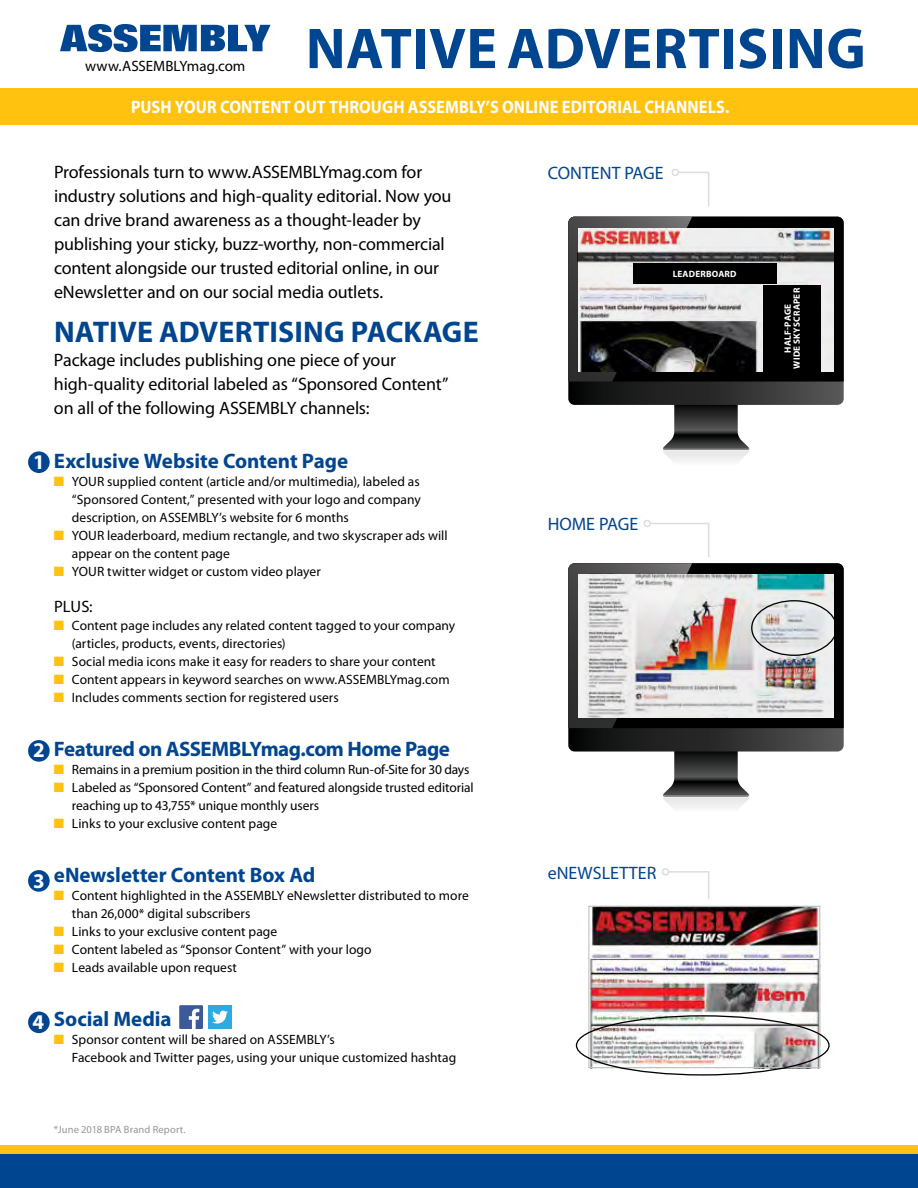
<style>
.page{position:relative;width:918px;height:1188px;background:#fff}
.page>*{position:absolute;margin:0;border:0;box-sizing:border-box;transform-origin:0 0}
.t1{font:700 58.05px "Myriad Pro";letter-spacing:.01em;color:#004590}
.t2{font:700 30px "Myriad Pro";letter-spacing:.005em;color:#004590}
.t3{font:700 21px "Myriad Pro";letter-spacing:-.01em;color:#004590}
.t4{font:700 21px "Myriad Pro";color:#fff}
.t5{font:18px/24px "Myriad Pro";letter-spacing:-.01em;color:#000}
.t6{font:700 18px "Myriad Pro";letter-spacing:.01em;color:#fff;scale:.9 1}
.t7{font:18px "Myriad Pro";color:#004590}
.t8{font:16.5px "Myriad Pro";color:#000}
.t9{font:15px "Myriad Pro";color:#000}
.t10{font:13.5px/18px "Myriad Pro";color:#000}
.t11{font:13.5px "Myriad Pro";letter-spacing:-.02em;color:#000}
.t12{font:10.5px "Myriad Pro";letter-spacing:.015em;color:#939598}
.t13{font:700 9.15px/9.1px "Myriad Pro";letter-spacing:.025em;color:#fff;text-align:center}
.s1{color:#fff}
.s2{color:#ffc20e}
</style>
<div class="page">
<div style="left:0;top:1145px;width:918px;height:43px;background:#ffc20e"></div>
<div style="left:0;top:1154px;width:918px;height:34px;background:#004590"></div>
<div style="left:179px;top:1005px;width:24px;height:24px;background:#3c5a99"></div>
<svg style="left:189px;top:1009px;width:10px;height:20px"></svg>
<div style="left:208px;top:1005px;width:24px;height:24px;background:#2caae1"></div>
<svg style="left:212px;top:1011px;width:16px;height:13px"></svg>
<div style="left:0;top:88px;width:918px;height:37px;background:#ffc20e"></div>
<div style="left:28px;top:451px;width:22px;height:22px;background:#004590;border-radius:50%"></div>
<div style="left:28px;top:740px;width:22px;height:22px;background:#004590;border-radius:50%"></div>
<div style="left:28px;top:870px;width:22px;height:22px;background:#004590;border-radius:50%"></div>
<div style="left:28px;top:1012px;width:22px;height:21px;background:#004590;border-radius:50%"></div>
<div style="left:644px;top:520px;width:7px;height:7px;border:2px solid #dcddde;border-radius:50%"></div>
<svg style="left:669px;top:871px;width:41px;height:28px"></svg>
<div style="left:662px;top:868px;width:7px;height:8px;border:2px solid #dcddde;border-radius:50%"></div>
<svg style="left:568px;top:382px;width:276px;height:23px;background:#2d2e2d"></svg>
<div style="left:692px;top:217px;width:152px;height:165px;background:#000"></div>
<svg style="left:568px;top:217px;width:124px;height:165px;background:#373636"></svg>
<svg style="left:662px;top:400px;width:88px;height:61px"></svg>
<img style="left:578px;top:228px;width:256px;height:144px">
<div style="left:633px;top:263px;width:144px;height:21px;background:#000"></div>
<div style="left:763px;top:285px;width:58px;height:87px;background:#000"></div>
<img style="left:590px;top:908px;width:228px;height:158px">
<div style="left:588px;top:906px;width:232px;height:162px;border:1px solid #bcbec0"></div>
<svg style="left:568px;top:728px;width:276px;height:24px;background:#2f3030"></svg>
<svg style="left:710px;top:563px;width:134px;height:165px;background:#030303"></svg>
<svg style="left:568px;top:522px;width:142px;height:206px"></svg>
<svg style="left:662px;top:747px;width:88px;height:61px"></svg>
<img style="left:578px;top:574px;width:256px;height:144px">
<div style="left:751px;top:600px;width:86px;height:56px;border:1px solid #000;border-radius:50%"></div>
<svg style="left:677px;top:171px;width:33px;height:35px"></svg>
<div style="left:672px;top:169px;width:7px;height:7px;border:2px solid #dcddde;border-radius:50%"></div>
<svg style="left:60px;top:24px;width:211px;height:28px"></svg>
<h1 class="t1" style="left:306px;top:11px;width:561px">NATIVE ADVERTISING</h1>
<h3 class="t6" style="left:131px;top:95px;width:666px">PUSH YOUR CONTENT OUT THROUGH ASSEMBLY’S ONLINE EDITORIAL CHANNELS.</h3>
<p class="t9" style="left:85px;top:57px;width:162px">www.ASSEMBLYmag.com</p>
<p class="t5" style="left:54px;top:159px;width:399px">Professionals turn to www.ASSEMBLYmag.com for industry solutions and high-quality editorial. Now you can drive brand awareness as a thought-leader by publishing your sticky, buzz-worthy, non-commercial content alongside our trusted editorial online, in our eNewsletter and on our social media outlets.</p>
<h2 class="t2" style="left:54px;top:312px;width:426px">NATIVE ADVERTISING PACKAGE</h2>
<h3 class="t5" style="left:54px;top:348px;width:396px">Package includes publishing one piece of your high-quality editorial labeled as “Sponsored Content” on all of the following ASSEMBLY channels:</h3>
<h3 class="t3" style="left:33px;top:447px;width:317px"><span class="s1">1</span> Exclusive Website Content Page</h3>
<p class="t10" style="left:72px;top:472px;width:350px;text-align:justify;text-indent:-18px"><span class="s2">■</span> YOUR supplied content (article and/or multimedia), labeled as “Sponsored Content,” presented with your logo and company description, on ASSEMBLY’s website for 6 months</p>
<p class="t10" style="left:72px;top:526px;width:377px;text-indent:-18px"><span class="s2">■</span> YOUR leaderboard, medium rectangle, and two skyscraper ads will appear on the content page</p>
<p class="t10" style="left:54px;top:562px;width:268px"><span class="s2">■</span> YOUR twitter widget or custom video player</p>
<p class="t8" style="left:54px;top:596px;width:40px">PLUS:</p>
<p class="t10" style="left:72px;top:616px;width:385px;text-indent:-18px"><span class="s2">■</span> Content page includes any related content tagged to your company (articles, products, events, directories)</p>
<p class="t10" style="left:54px;top:652px;width:383px"><span class="s2">■</span> Social media icons make it easy for readers to share your content</p>
<p class="t10" style="left:54px;top:670px;width:397px"><span class="s2">■</span> Content appears in keyword searches on www.ASSEMBLYmag.com</p>
<p class="t10" style="left:54px;top:688px;width:286px"><span class="s2">■</span> Includes comments section for registered users</p>
<h3 class="t3" style="left:33px;top:735px;width:418px"><span class="s1">2</span> Featured on ASSEMBLYmag.com Home Page</h3>
<p class="t11" style="left:54px;top:761px;width:417px"><span class="s2">■</span> Remains in a premium position in the third column Run-of-Site for 30 days</p>
<p class="t10" style="left:72px;top:778px;width:403px;text-indent:-18px"><span class="s2">■</span> Labeled as “Sponsored Content” and featured alongside trusted editorial reaching up to 43,755* unique monthly users</p>
<p class="t10" style="left:54px;top:814px;width:225px"><span class="s2">■</span> Links to your exclusive content page</p>
<h3 class="t3" style="left:54px;top:861px;width:263px">eNewsletter Content Box Ad</h3>
<p class="t10" style="left:72px;top:886px;width:398px;text-indent:-18px"><span class="s2">■</span> Content highlighted in the ASSEMBLY eNewsletter distributed to more than 26,000* digital subscribers</p>
<p class="t10" style="left:54px;top:922px;width:225px"><span class="s2">■</span> Links to your exclusive content page</p>
<p class="t10" style="left:54px;top:940px;width:319px"><span class="s2">■</span> Content labeled as “Sponsor Content” with your logo</p>
<p class="t10" style="left:54px;top:958px;width:185px"><span class="s2">■</span> Leads available upon request</p>
<h3 class="t3" style="left:54px;top:1005px;width:119px">Social Media</h3>
<p class="t10" style="left:72px;top:1030px;width:386px;text-indent:-18px"><span class="s2">■</span> Sponsor content will be shared on ASSEMBLY’s<br>Facebook and Twitter pages, using your unique customized hashtag</p>
<h3 class="t4" style="left:33px;top:867px;width:13px">3</h3>
<h3 class="t4" style="left:32px;top:1008px;width:13px">4</h3>
<p class="t12" style="left:54px;top:1123px;width:133px">*June 2018 BPA Brand Report.</p>
<h3 class="t7" style="left:548px;top:162px;width:118px">CONTENT PAGE</h3>
<p class="t13" style="left:673px;top:269px;width:65px">LEADERBOARD</p>
<p class="t13" style="left:783px;top:369px;width:82px;rotate:-90deg">HALF-PAGE<br>WIDE SKYSCRAPER</p>
<h3 class="t7" style="left:548px;top:513px;width:92px">HOME PAGE</h3>
<h3 class="t7" style="left:548px;top:861px;width:110px">eNEWSLETTER</h3>
</div>
